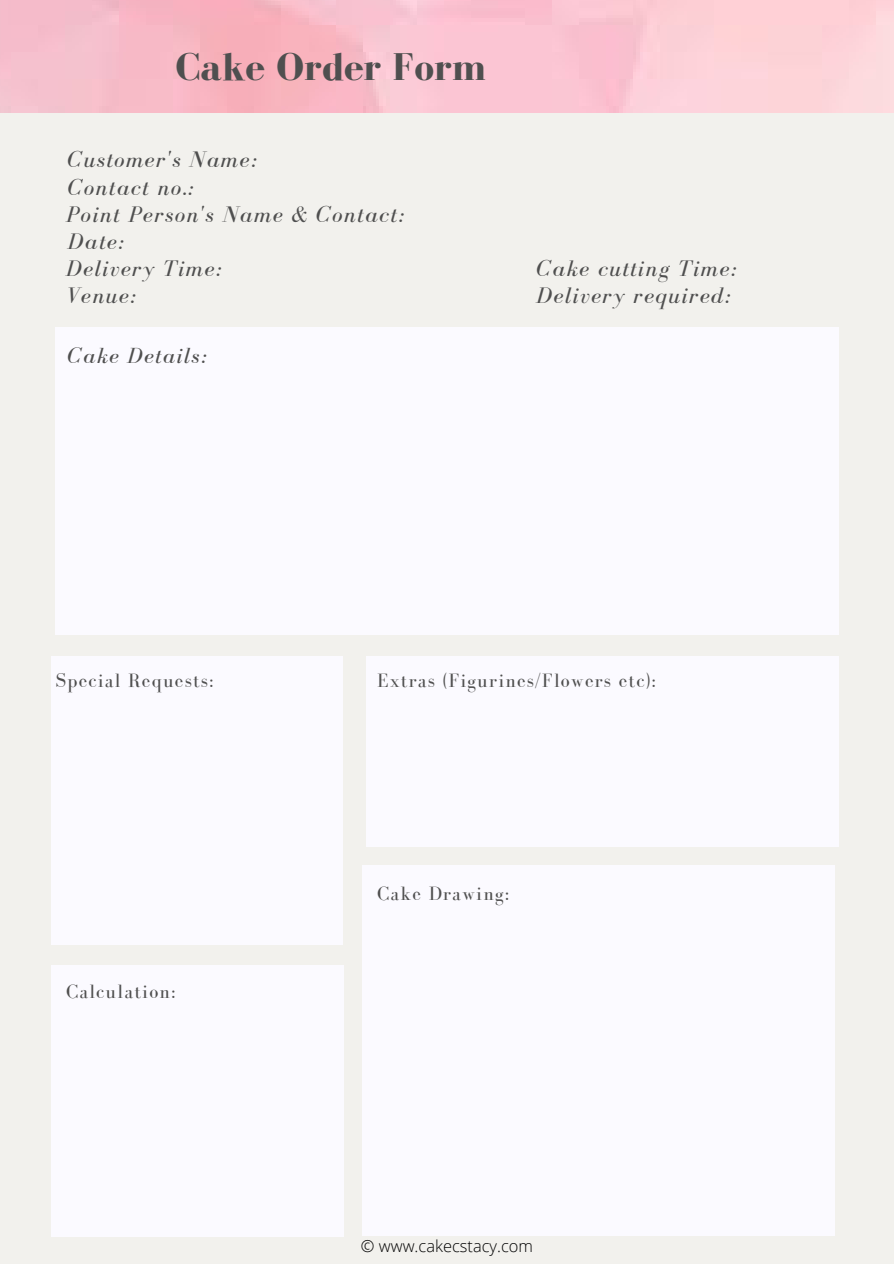
<style>
.page{position:relative;width:894px;height:1264px;background:#fff}
.page>*{position:absolute;margin:0;border:0;box-sizing:border-box;transform-origin:0 0}
.t1{font:700 39.75px "Bodoni FLF";color:#4f4f4f}
.t2{font:italic 23.25px "Bodoni FLF";letter-spacing:.06em;color:#4f4f4f}
.t3{font:italic 22.5px "Bodoni FLF";letter-spacing:.06em;color:#4f4f4f}
.t4{font:19.8px "Bodoni FLF";letter-spacing:.06em;color:#4f4f4f}
.t5{font:300 16.5px "Open Sans";color:#000}
</style>
<div class="page">
<div style="left:0;top:0;width:893px;height:1263px;background:#f2f1ed"></div>
<div style="left:64px;top:327px;width:765px;height:308px;background:#fbfaff"></div>
<div style="left:56px;top:327px;width:23px;height:308px;background:#fbfaff"></div>
<div style="left:815px;top:327px;width:23px;height:308px;background:#fbfaff"></div>
<div style="left:51px;top:656px;width:292px;height:288px;background:#fbfaff"></div>
<div style="left:51px;top:965px;width:293px;height:271px;background:#fbfaff"></div>
<div style="left:366px;top:656px;width:472px;height:190px;background:#fbfaff"></div>
<div style="left:362px;top:865px;width:472px;height:370px;background:#fbfaff"></div>
<img style="left:0;top:0;width:893px;height:113px">
<p class="t1" style="left:176px;top:45px;width:311px">Cake Order Form</p>
<p class="t2" style="left:68px;top:147px;width:191px">Customer's Name:</p>
<p class="t2" style="left:66px;top:201px;width:339px">Point Person's Name &amp; Contact:</p>
<p class="t2" style="left:66px;top:256px;width:157px">Delivery Time:</p>
<p class="t2" style="left:66px;top:283px;width:71px">Venue:</p>
<p class="t2" style="left:536px;top:283px;width:196px">Delivery required:</p>
<p class="t2" style="left:68px;top:174px;width:128px">Contact no.:</p>
<p class="t2" style="left:68px;top:228px;width:58px">Date:</p>
<p class="t2" style="left:536px;top:256px;width:202px">Cake cutting Time:</p>
<p class="t3" style="left:68px;top:343px;width:141px">Cake Details:</p>
<p class="t4" style="left:56px;top:669px;width:159px">Special Requests:</p>
<p class="t4" style="left:66px;top:980px;width:111px">Calculation:</p>
<p class="t4" style="left:377px;top:669px;width:280px">Extras (Figurines/Flowers etc):</p>
<p class="t4" style="left:377px;top:882px;width:133px">Cake Drawing:</p>
<p class="t5" style="left:361px;top:1234px;width:173px">© www.cakecstacy.com</p>
</div>
